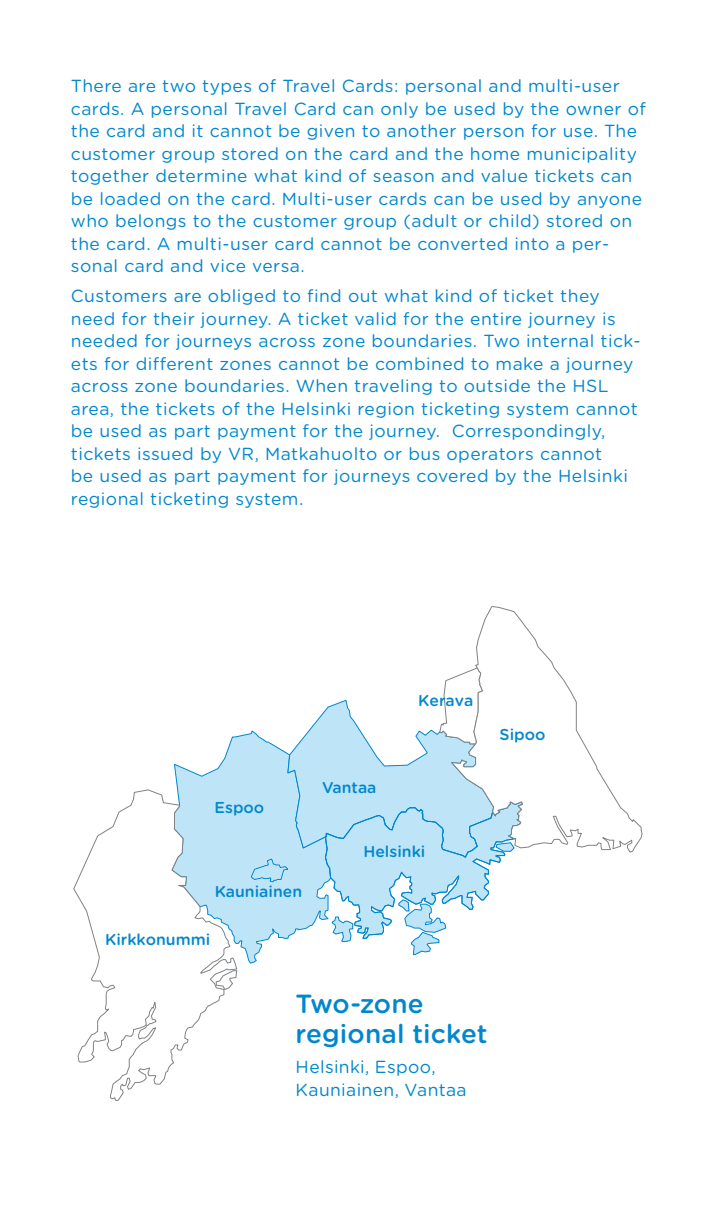
<style>
.page{position:relative;width:709px;height:1205px;background:#fff}
.page>*{position:absolute;margin:0;border:0;box-sizing:border-box;transform-origin:0 0}
.t1{font:500 26.25px/30px "Gotham Rounded";letter-spacing:.005em;color:#0087cd}
.t2{font:17.5px/22.5px "Gotham Rounded";letter-spacing:.025em;color:#0087cd}
.t3{font:500 15.75px "Gotham Rounded";color:#0087cd}
</style>
<div class="page">
<svg style="left:174px;top:733px;width:83px;height:231px"></svg>
<svg style="left:249px;top:678px;width:257px;height:277px"></svg>
<svg style="left:450px;top:606px;width:192px;height:247px"></svg>
<svg style="left:73px;top:789px;width:165px;height:312px"></svg>
<p class="t2" style="left:71px;top:74px;width:576px">There are two types of Travel Cards: personal and multi-user cards. A personal Travel Card can only be used by the owner of the card and it cannot be given to another person for use. The customer group stored on the card and the home municipality together determine what kind of season and value tickets can be loaded on the card. Multi-user cards can be used by anyone who belongs to the customer group (adult or child) stored on the card. A multi-user card cannot be converted into a per&shy;sonal card and vice versa.</p>
<p class="t2" style="left:71px;top:284px;width:571px">Customers are obliged to find out what kind of ticket they need for their journey. A ticket valid for the entire journey is needed for journeys across zone boundaries. Two internal tick&shy;ets for different zones cannot be combined to make a journey across zone boundaries. When traveling to outside the HSL area, the tickets of the Helsinki region ticketing system cannot be used as part payment for the journey. Correspondingly, tickets issued by VR, Matkahuolto or bus operators cannot<br>be used as part payment for journeys covered by the Helsinki regional ticketing system.</p>
<p class="t3" style="left:418px;top:689px;width:57px">Kerava</p>
<p class="t3" style="left:214px;top:796px;width:51px">Espoo</p>
<p class="t3" style="left:215px;top:880px;width:89px">Kauniainen</p>
<p class="t3" style="left:105px;top:928px;width:106px">Kirkkonummi</p>
<p class="t3" style="left:322px;top:776px;width:56px">Vantaa</p>
<p class="t3" style="left:363px;top:840px;width:63px">Helsinki</p>
<p class="t3" style="left:499px;top:723px;width:47px">Sipoo</p>
<h1 class="t1" style="left:295px;top:988px;width:194px">Two-zone regional ticket</h1>
<p class="t2" style="left:295px;top:1055px;width:173px">Helsinki, Espoo,<br>Kauniainen, Vantaa</p>
</div>
